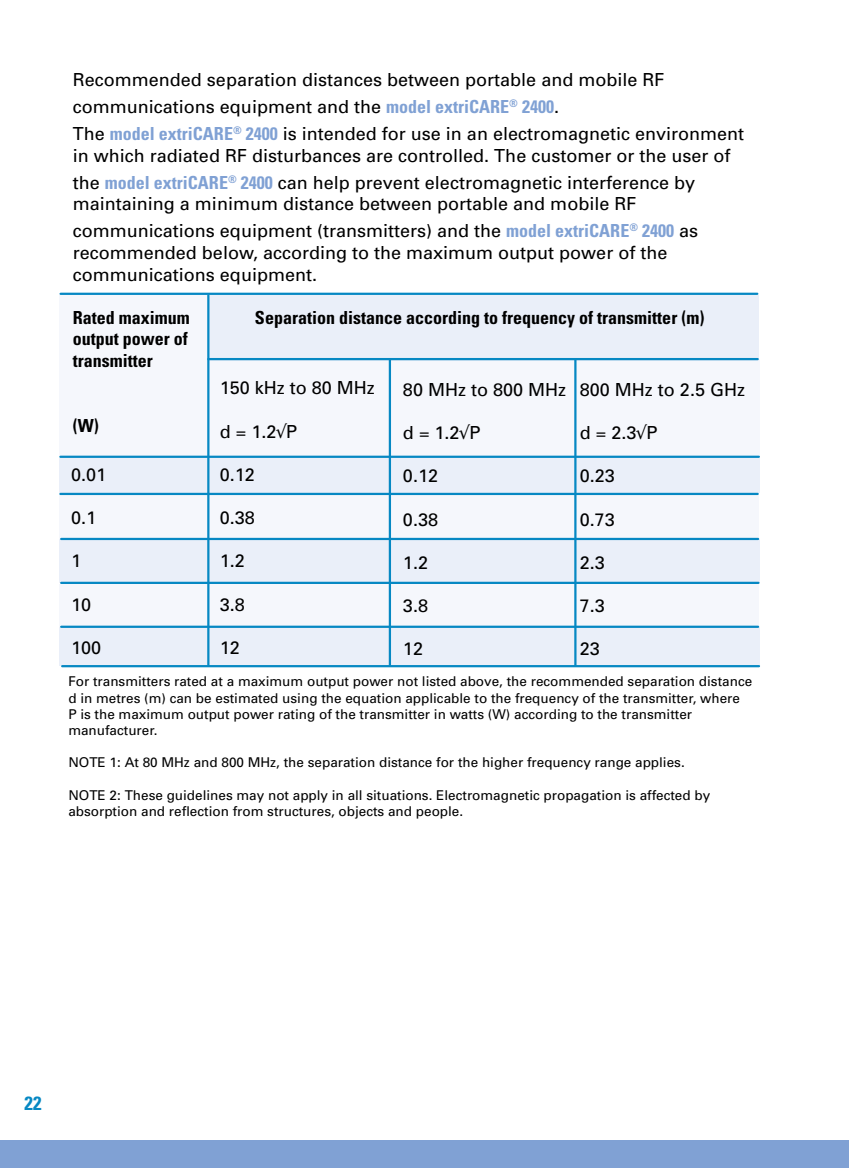
<style>
.page{position:relative;width:849px;height:1168px;background:#fff}
.page>*{position:absolute;margin:0;border:0;box-sizing:border-box;transform-origin:0 0}
.t1{font:700 condensed 19.12px "Univers";color:#0688c3}
.t2{font:18px/27px "Univers";color:#000}
.t3{font:700 condensed 18px/21.6px "Univers";color:#000}
.t4{font:13.5px/16.2px "Univers";color:#000}
.s1{font-weight:700;font-stretch:condensed;color:#80a1d4}
</style>
<div class="page">
<div style="left:0;top:1139px;width:848px;height:28px;background:#80a1d4"></div>
<div style="left:209px;top:359px;width:550px;height:98px;background:#f5f7fc"></div>
<div style="left:59px;top:584px;width:699px;height:43px;background:#f5f7fc"></div>
<div style="left:59px;top:495px;width:699px;height:44px;background:#f5f7fc"></div>
<div style="left:59px;top:294px;width:149px;height:162px;background:#f5f7fc"></div>
<div style="left:59px;top:627px;width:700px;height:38px;background:#eaeff9"></div>
<div style="left:59px;top:539px;width:700px;height:44px;background:#eaeff9"></div>
<div style="left:59px;top:458px;width:700px;height:35px;background:#eaeff9"></div>
<div style="left:208px;top:295px;width:550px;height:65px;background:#eaeff9"></div>
<hr style="left:207px;top:295px;width:2px;height:370px;background:#0688c3">
<hr style="left:388px;top:360px;width:3px;height:305px;background:#0688c3">
<hr style="left:574px;top:359px;width:2px;height:306px;background:#0688c3">
<hr style="left:61px;top:292px;width:696px;height:3px;background:#0688c3">
<hr style="left:208px;top:358px;width:549px;height:2px;background:#0688c3">
<hr style="left:62px;top:665px;width:696px;height:2px;background:#0688c3">
<hr style="left:60px;top:455px;width:698px;height:3px;background:#0688c3">
<hr style="left:60px;top:492px;width:697px;height:3px;background:#0688c3">
<hr style="left:61px;top:537px;width:696px;height:3px;background:#0688c3">
<hr style="left:61px;top:581px;width:697px;height:3px;background:#0688c3">
<hr style="left:61px;top:625px;width:696px;height:2px;background:#0688c3">
<p class="t2" style="left:73px;top:66px;width:672px">Recommended separation distances between portable and mobile RF communications equipment and the <span class="s1">model extriCARE</span><sup>®</sup> <span class="s1">2400</span>.<br>The <span class="s1">model extriCARE</span><sup>®</sup> <span class="s1">2400</span> is intended for use in an electromagnetic environment</p>
<p class="t2" style="left:73px;top:141px;width:659px">in which radiated RF disturbances are controlled. The customer or the user of the <span class="s1">model extriCARE</span><sup>®</sup> <span class="s1">2400</span> can help prevent electromagnetic interference by</p>
<p class="t2" style="left:73px;top:190px;width:626px">maintaining a minimum distance between portable and mobile RF communications equipment (transmitters) and the <span class="s1">model extriCARE</span><sup>®</sup> <span class="s1">2400</span> as</p>
<p class="t2" style="left:73px;top:241px;width:596px;line-height:21.6px">recommended below, according to the maximum output power of the communications equipment.</p>
<p class="t3" style="left:73px;top:306px;width:118px">Rated maximum</p>
<p class="t3" style="left:255px;top:306px;width:450px">Separation distance according to frequency of transmitter (m)</p>
<p class="t3" style="left:73px;top:328px;width:117px">output power of transmitter</p>
<p class="t2" style="left:220px;top:374px;width:157px">150 kHz to 80 MHz</p>
<p class="t2" style="left:220px;top:417px;width:79px">d = 1.2√P</p>
<p class="t2" style="left:220px;top:460px;width:37px">0.12</p>
<p class="t2" style="left:220px;top:504px;width:37px">0.38</p>
<p class="t2" style="left:220px;top:547px;width:27px">1.2</p>
<p class="t2" style="left:220px;top:590px;width:27px">3.8</p>
<p class="t2" style="left:220px;top:633px;width:22px">12</p>
<p class="t2" style="left:579px;top:375px;width:167px">800 MHz to 2.5 GHz</p>
<p class="t2" style="left:579px;top:419px;width:79px">d = 2.3√P</p>
<p class="t2" style="left:579px;top:462px;width:37px">0.23</p>
<p class="t2" style="left:579px;top:505px;width:37px">0.73</p>
<p class="t2" style="left:579px;top:548px;width:27px">2.3</p>
<p class="t2" style="left:579px;top:591px;width:27px">7.3</p>
<p class="t2" style="left:579px;top:635px;width:22px">23</p>
<p class="t4" style="left:68px;top:673px;width:685px">For transmitters rated at a maximum output power not listed above, the recommended separation distance d in metres (m) can be estimated using the equation applicable to the frequency of the transmitter, where<br>P is the maximum output power rating of the transmitter in watts (W) according to the transmitter manufacturer.</p>
<p class="t4" style="left:68px;top:754px;width:617px">NOTE 1: At 80 MHz and 800 MHz, the separation distance for the higher frequency range applies.</p>
<p class="t4" style="left:68px;top:786px;width:643px">NOTE 2: These guidelines may not apply in all situations. Electromagnetic propagation is affected by absorption and reflection from structures, objects and people.</p>
<p class="t2" style="left:403px;top:375px;width:165px">80 MHz to 800 MHz</p>
<p class="t2" style="left:403px;top:419px;width:79px">d = 1.2√P</p>
<p class="t2" style="left:403px;top:462px;width:37px">0.12</p>
<p class="t2" style="left:403px;top:505px;width:37px">0.38</p>
<p class="t2" style="left:403px;top:548px;width:27px">1.2</p>
<p class="t2" style="left:403px;top:591px;width:27px">3.8</p>
<p class="t2" style="left:403px;top:635px;width:22px">12</p>
<p class="t3" style="left:73px;top:414px;width:28px">(W)</p>
<p class="t2" style="left:71px;top:460px;width:37px">0.01</p>
<p class="t2" style="left:71px;top:504px;width:27px">0.1</p>
<p class="t2" style="left:71px;top:547px;width:12px">1</p>
<p class="t2" style="left:71px;top:590px;width:22px">10</p>
<p class="t2" style="left:71px;top:633px;width:32px">100</p>
<p class="t1" style="left:25px;top:1091px;width:18px">22</p>
</div>
